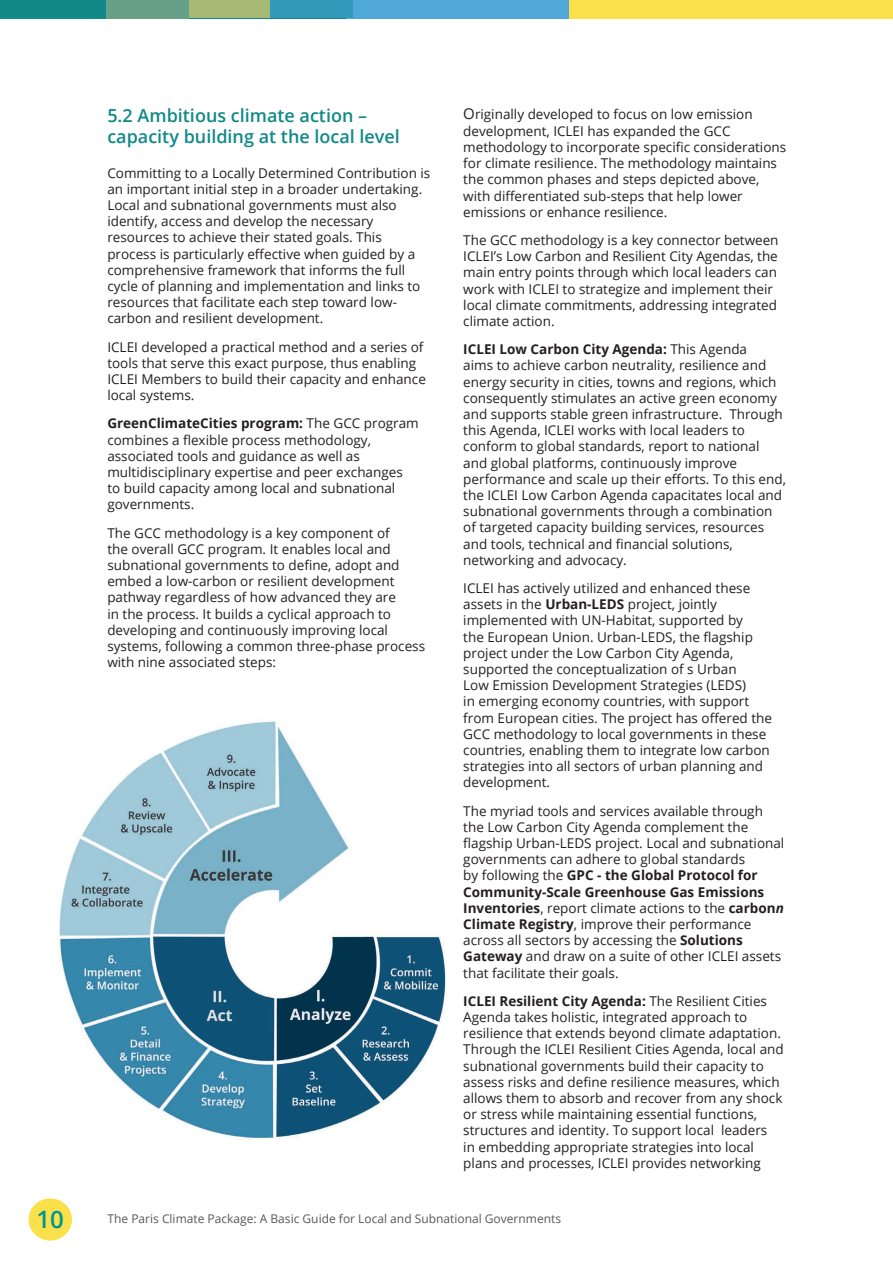
<style>
.page{position:relative;width:893px;height:1263px;background:#fff}
.page>*{position:absolute;margin:0;border:0;box-sizing:border-box;transform-origin:0 0}
.t1{font:600 24px "Open Sans";color:#009590}
.t2{font:600 18px/21.6px "Open Sans";color:#108988}
.t3{font:13.5px/16.2px "Open Sans";color:#231f20}
.t4{font:12px "Open Sans";color:#57585a}
.s1{font-weight:700}
.s2{font-size:15px}
.s3{font-weight:700;font-style:italic}
</style>
<div class="page">
<div style="left:28px;top:1198px;width:44px;height:42px;background:#fae14c;border-radius:50%"></div>
<img style="left:58px;top:721px;width:388px;height:419px">
<div style="left:0;top:0;width:873px;height:18px;background:#108988"></div>
<div style="left:106px;top:0;width:83px;height:18px;background:#66a187"></div>
<div style="left:346px;top:0;width:247px;height:18px;background:#4fa8d7"></div>
<div style="left:570px;top:0;width:323px;height:18px;background:#fae14c"></div>
<div style="left:189px;top:0;width:81px;height:18px;background:#a6ba75"></div>
<div style="left:270px;top:0;width:83px;height:18px;background:#3399ba"></div>
<h2 class="t2" style="left:107px;top:104px;width:294px">5.2 Ambitious climate action – capacity building at the local level</h2>
<p class="t3" style="left:107px;top:164px;width:324px">Committing to a Locally Determined Contribution is an important initial step in a broader undertaking.<br>Local and subnational governments must also identify, access and develop the necessary resources to achieve their stated goals. This process is particularly effective when guided by a comprehensive framework that informs the full cycle of planning and implementation and links to resources that facilitate each step toward low&shy;carbon and resilient development.</p>
<p class="t3" style="left:107px;top:338px;width:320px">ICLEI developed a practical method and a series of tools that serve this exact purpose, thus enabling ICLEI Members to build their capacity and enhance local systems.</p>
<p class="t3" style="left:107px;top:415px;width:313px"><span class="s1">GreenClimateCities program:</span> The GCC program combines a flexible process methodology, associated tools and guidance as well as multidisciplinary expertise and peer exchanges to build capacity among local and subnational governments.</p>
<p class="t3" style="left:107px;top:524px;width:319px">The GCC methodology is a key component of<br>the overall GCC program. It enables local and subnational governments to define, adopt and embed a low-carbon or resilient development pathway regardless of how advanced they are<br>in the process. It builds a cyclical approach to developing and continuously improving local systems, following a common three-phase process with nine associated steps:</p>
<p class="t3" style="left:463px;top:106px;width:324px"><span class="s2">O</span>riginally developed to focus on low emission development, ICLEI has expanded the GCC methodology to incorporate specific considerations for climate resilience. The methodology maintains the common phases and steps depicted above, with differentiated sub-steps that help lower emissions or enhance resilience.</p>
<p class="t3" style="left:463px;top:232px;width:317px">The GCC methodology is a key connector between ICLEI’s Low Carbon and Resilient City Agendas, the main entry points through which local leaders can work with ICLEI to strategize and implement their local climate commitments, addressing integrated climate action.</p>
<p class="t3" style="left:463px;top:341px;width:324px"><span class="s1">ICLEI Low Carbon City Agenda:</span> This Agenda<br>aims to achieve carbon neutrality, resilience and energy security in cities, towns and regions, which consequently stimulates an active green economy and supports stable green infrastructure. Through this Agenda, ICLEI works with local leaders to conform to global standards, report to national and global platforms, continuously improve performance and scale up their efforts. To this end, the ICLEI Low Carbon Agenda capacitates local and subnational governments through a combination of targeted capacity building services, resources and tools, technical and financial solutions, networking and advocacy.</p>
<p class="t3" style="left:463px;top:580px;width:310px">ICLEI has actively utilized and enhanced these assets in the <span class="s1">Urban-LEDS</span> project, jointly implemented with UN-Habitat, supported by<br>the European Union. Urban-LEDS, the flagship project under the Low Carbon City Agenda, supported the conceptualization of s Urban<br>Low Emission Development Strategies (LEDS)<br>in emerging economy countries, with support from European cities. The project has offered the GCC methodology to local governments in these countries, enabling them to integrate low carbon strategies into all sectors of urban planning and development.</p>
<p class="t3" style="left:463px;top:802px;width:323px">The myriad tools and services available through the Low Carbon City Agenda complement the flagship Urban-LEDS project. Local and subnational governments can adhere to global standards<br>by following the <span class="s1">GPC - the Global Protocol for Community-Scale Greenhouse Gas Emissions Inventories</span>, report climate actions to the <span class="s1">carbon</span><span class="s3">n </span><span class="s1">Climate Registry</span>, improve their performance across all sectors by accessing the <span class="s1">Solutions Gateway</span> and draw on a suite of other ICLEI assets that facilitate their goals.</p>
<p class="t3" style="left:463px;top:992px;width:322px"><span class="s1">ICLEI Resilient City Agenda:</span> The Resilient Cities Agenda takes holistic, integrated approach to resilience that extends beyond climate adaptation.<br>Through the ICLEI Resilient Cities Agenda, local and subnational governments build their capacity to assess risks and define resilience measures, which allows them to absorb and recover from any shock or stress while maintaining essential functions, structures and identity. To support local leaders<br>in embedding appropriate strategies into local plans and processes, ICLEI provides networking</p>
<h1 class="t1" style="left:37px;top:1202px;width:29px">10</h1>
<p class="t4" style="left:108px;top:1210px;width:455px">The Paris Climate Package: A Basic Guide for Local and Subnational Governments</p>
</div>
